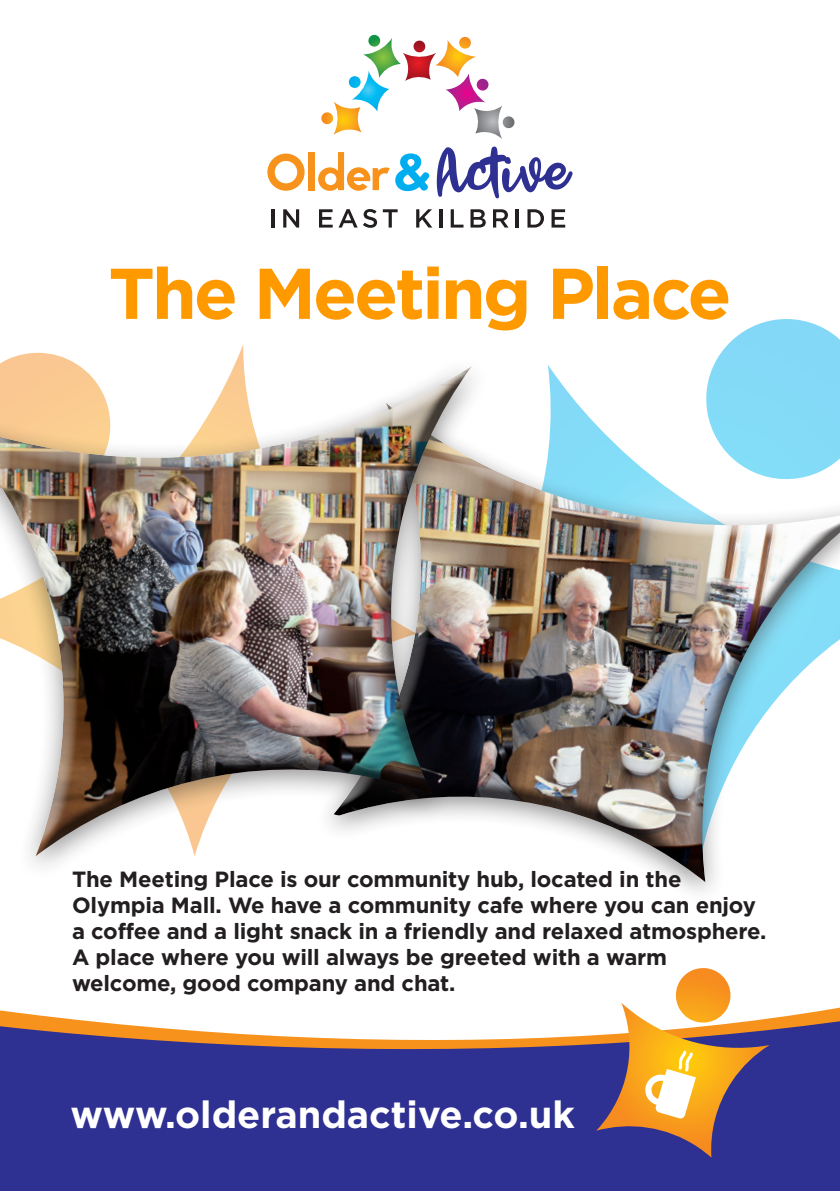
<style>
.page{position:relative;width:840px;height:1191px;background:#fff}
.page>*{position:absolute;margin:0;border:0;box-sizing:border-box;transform-origin:0 0}
.t1{font:700 71.6px "Gotham";letter-spacing:-.04em;color:#f90}
.t2{font:700 37.8px "Gotham";color:#fff}
.t3{font:700 22px/26px "Gotham";letter-spacing:-.01em;color:#231f20}
</style>
<div class="page">
<div style="left:0;top:0;width:839px;height:1191px;background:#2e3092"></div>
<div style="left:0;top:0;width:839px;height:1050px;background:#fff"></div>
<svg style="left:267px;top:154px;width:37px;height:37px"></svg>
<div style="left:308px;top:152px;width:7px;height:38px;background:#f7931d"></div>
<svg style="left:318px;top:152px;width:71px;height:39px;background:#fbd6a9"></svg>
<svg style="left:395px;top:153px;width:34px;height:38px"></svg>
<svg style="left:436px;top:147px;width:136px;height:51px"></svg>
<hr style="left:271px;top:209px;width:3px;height:18px;background:#231f20">
<svg style="left:283px;top:209px;width:16px;height:18px"></svg>
<svg style="left:319px;top:209px;width:13px;height:18px"></svg>
<svg style="left:338px;top:209px;width:19px;height:18px"></svg>
<svg style="left:363px;top:209px;width:34px;height:19px"></svg>
<svg style="left:416px;top:209px;width:16px;height:18px"></svg>
<svg style="left:438px;top:209px;width:4px;height:18px"></svg>
<svg style="left:450px;top:209px;width:13px;height:18px"></svg>
<svg style="left:470px;top:209px;width:15px;height:18px"></svg>
<svg style="left:492px;top:209px;width:16px;height:18px"></svg>
<hr style="left:515px;top:209px;width:3px;height:18px;background:#231f20">
<svg style="left:527px;top:209px;width:16px;height:18px"></svg>
<svg style="left:551px;top:209px;width:14px;height:18px"></svg>
<svg style="left:320px;top:35px;width:195px;height:104px;background:#eae3dd"></svg>
<svg style="left:388px;top:319px;width:451px;height:73px;background:#daf3fc"></svg>
<img style="left:294px;top:401px;width:545px;height:516px">
<div style="left:0;top:353px;width:490px;height:529px;background:#fff"></div>
<img style="left:0;top:363px;width:521px;height:497px">
<svg style="left:596px;top:968px;width:173px;height:189px"></svg>
<p class="t1" style="left:108px;top:252px;width:624px">The Meeting Place</p>
<p class="t3" style="left:72px;top:866px;width:695px">The Meeting Place is our community hub, located in the Olympia Mall. We have a community cafe where you can enjoy a coffee and a light snack in a friendly and relaxed atmosphere.<br>A place where you will always be greeted with a warm welcome, good company and chat.</p>
<p class="t2" style="left:71px;top:1092px;width:505px">www.olderandactive.co.uk</p>
</div>
